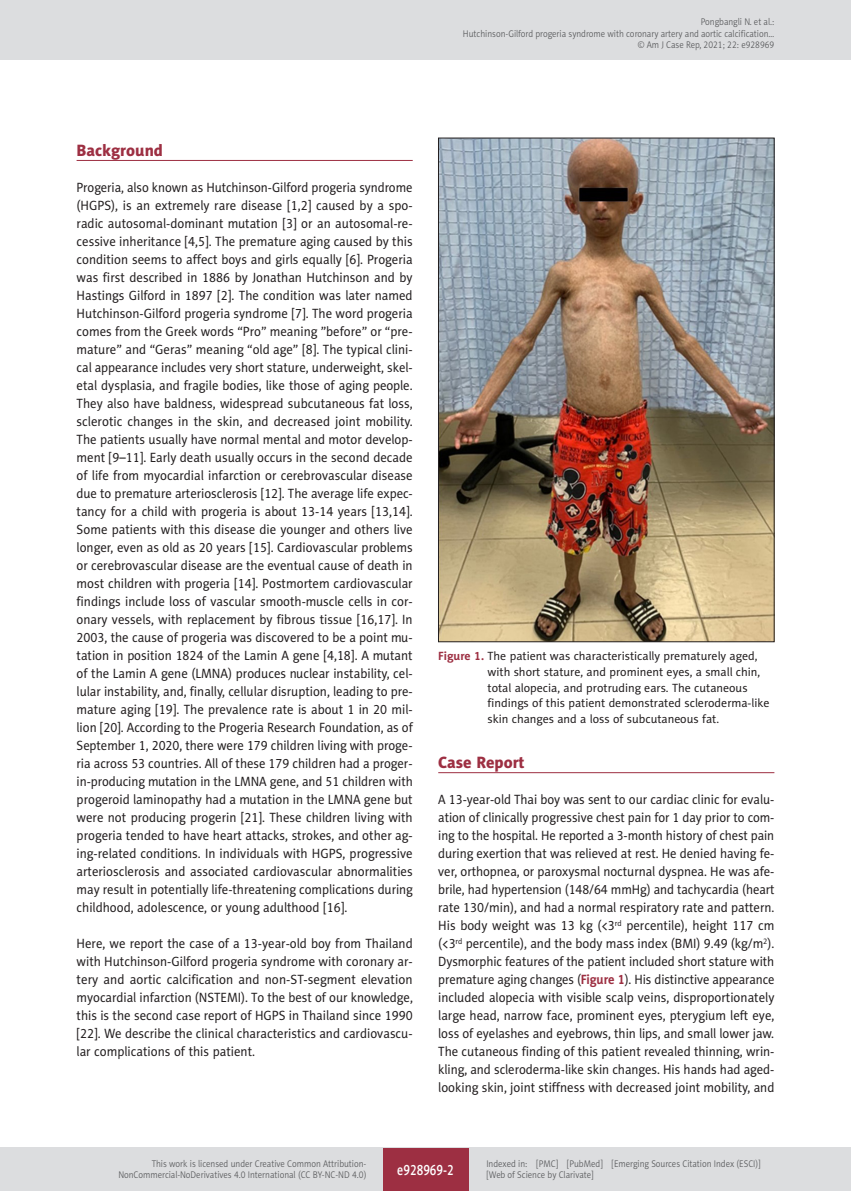
<style>
.page{position:relative;width:851px;height:1191px;background:#fff}
.page>*{position:absolute;margin:0;border:0;box-sizing:border-box;transform-origin:0 0}
.AJCR_Headline_1{font:16.5px "Naomi Sans EFN Heavy";color:#9d2f42}
.AJCR_e-PAGINA{font:15px "Naomi Sans EFN Medium";color:#fff;scale:.8 1}
.AJCR_Body{font:13.5px/18px "Naomi Sans EFN";color:#231f20;text-align:justify;scale:.94 1}
.AJCR_Body-2{font:13.5px/18px "Naomi Sans EFN";color:#231f20;text-align:justify;scale:.95 1}
.AJCR_Rycina_tytul{font:12px/15.8px "Naomi Sans EFN";color:#231f20}
.AJCR_pagina_zywa{font:9.75px/11.2px "Naomi Sans EFN Light";color:#57585a;text-align:right;scale:.9 1}
.AJCR_pagina_sygnatur{font:9.75px "Naomi Sans EFN Light";color:#57585a;scale:.9 1}
.s1{font-weight:700;color:#9d2f42}
</style>
<div class="page">
<hr style="left:77px;top:160px;width:335px;height:1px;background:#9d2f42">
<hr style="left:438px;top:772px;width:336px;height:1px;background:#9d2f42">
<img style="left:440px;top:140px;width:332px;height:500px">
<div style="left:0;top:0;width:850px;height:60px;background:#dcdddf"></div>
<hr style="left:850px;top:0;width:1px;height:60px;background:#dcdddf">
<div style="left:0;top:1148px;width:850px;height:43px;background:#dcdddf"></div>
<div style="left:383px;top:1147px;width:85px;height:43px;background:#9d2f42"></div>
<p class="AJCR_pagina_zywa" style="left:463px;top:16px;width:347px">Pongbangli N. et al.:<br>Hutchinson-Gilford progeria syndrome with coronary artery and aortic calcification…</p>
<p class="AJCR_pagina_sygnatur" style="left:637px;top:39px;width:153px">© Am J Case Rep, 2021; 22: e928969</p>
<p class="AJCR_Headline_1" style="left:77px;top:140px;width:88px">Background</p>
<p class="AJCR_Body" style="left:77px;top:178px;width:359px">Progeria, also known as Hutchinson-Gilford progeria syndrome (HGPS), is an extremely rare disease [1,2] caused by a spo&shy;radic autosomal-dominant mutation [3] or an autosomal-re&shy;cessive inheritance [4,5]. The premature aging caused by this condition seems to affect boys and girls equally [6]. Progeria was first described in 1886 by Jonathan Hutchinson and by Hastings Gilford in 1897 [2]. The condition was later named Hutchinson-Gilford progeria syndrome [7]. The word progeria comes from the Greek words “Pro” meaning ”before” or “pre&shy;mature” and “Geras” meaning “old age” [8]. The typical clini&shy;cal appearance includes very short stature, underweight, skel&shy;etal dysplasia, and fragile bodies, like those of aging people.<br>They also have baldness, widespread subcutaneous fat loss, sclerotic changes in the skin, and decreased joint mobility.<br>The patients usually have normal mental and motor develop&shy;ment [9–11]. Early death usually occurs in the second decade of life from myocardial infarction or cerebrovascular disease due to premature arteriosclerosis [12]. The average life expec&shy;tancy for a child with progeria is about 13-14 years [13,14].<br>Some patients with this disease die younger and others live longer, even as old as 20 years [15]. Cardiovascular problems or cerebrovascular disease are the eventual cause of death in most children with progeria [14]. Postmortem cardiovascular findings include loss of vascular smooth-muscle cells in cor&shy;onary vessels, with replacement by fibrous tissue [16,17]. In 2003, the cause of progeria was discovered to be a point mu&shy;tation in position 1824 of the Lamin A gene [4,18]. A mutant of the Lamin A gene (LMNA) produces nuclear instability, cel&shy;lular instability, and, finally, cellular disruption, leading to pre&shy;mature aging [19]. The prevalence rate is about 1 in 20 mil&shy;lion [20]. According to the Progeria Research Foundation, as of September 1, 2020, there were 179 children living with proge&shy;ria across 53 countries. All of these 179 children had a proger&shy;in-producing mutation in the LMNA gene, and 51 children with progeroid laminopathy had a mutation in the LMNA gene but were not producing progerin [21]. These children living with progeria tended to have heart attacks, strokes, and other ag&shy;ing-related conditions. In individuals with HGPS, progressive arteriosclerosis and associated cardiovascular abnormalities may result in potentially life-threatening complications during childhood, adolescence, or young adulthood [16].</p>
<p class="AJCR_Body-2" style="left:77px;top:934px;width:355px">Here, we report the case of a 13-year-old boy from Thailand with Hutchinson-Gilford progeria syndrome with coronary ar&shy;tery and aortic calcification and non-ST-segment elevation myocardial infarction (NSTEMI). To the best of our knowledge, this is the second case report of HGPS in Thailand since 1990 [22]. We describe the clinical characteristics and cardiovascu&shy;lar complications of this patient.</p>
<p class="AJCR_Rycina_tytul" style="left:487px;top:648px;width:283px;text-indent:-49px"><span class="s1">Figure 1.</span> The patient was characteristically prematurely aged, with short stature, and prominent eyes, a small chin, total alopecia, and protruding ears. The cutaneous findings of this patient demonstrated scleroderma-like skin changes and a loss of subcutaneous fat.</p>
<p class="AJCR_Headline_1" style="left:438px;top:752px;width:88px">Case Report</p>
<p class="AJCR_Body" style="left:438px;top:790px;width:359px">A 13-year-old Thai boy was sent to our cardiac clinic for evalu&shy;ation of clinically progressive chest pain for 1 day prior to com&shy;ing to the hospital. He reported a 3-month history of chest pain during exertion that was relieved at rest. He denied having fe&shy;ver, orthopnea, or paroxysmal nocturnal dyspnea. He was afe&shy;brile, had hypertension (148/64 mmHg) and tachycardia (heart rate 130/min), and had a normal respiratory rate and pattern.<br>His body weight was 13 kg (&lt;3<sup>rd</sup> percentile), height 117 cm (&lt;3<sup>rd</sup> percentile), and the body mass index (BMI) 9.49 (kg/m<sup>2</sup>).<br>Dysmorphic features of the patient included short stature with premature aging changes (<span class="s1">Figure 1</span>). His distinctive appearance included alopecia with visible scalp veins, disproportionately large head, narrow face, prominent eyes, pterygium left eye, loss of eyelashes and eyebrows, thin lips, and small lower jaw.<br>The cutaneous finding of this patient revealed thinning, wrin&shy;kling, and scleroderma-like skin changes. His hands had aged&shy;looking skin, joint stiffness with decreased joint mobility, and</p>
<p class="AJCR_pagina_zywa" style="left:118px;top:1158px;width:277px">This work is licensed under Creative Common Attribution-<br>NonCommercial-NoDerivatives 4.0 International (CC BY-NC-ND 4.0)</p>
<p class="AJCR_e-PAGINA" style="left:397px;top:1160px;width:72px">e928969-2</p>
<p class="AJCR_pagina_zywa" style="left:486px;top:1158px;width:306px;text-align:left">Indexed in: [PMC] [PubMed] [Emerging Sources Citation Index (ESCI)] [Web of Science by Clarivate]</p>
</div>
